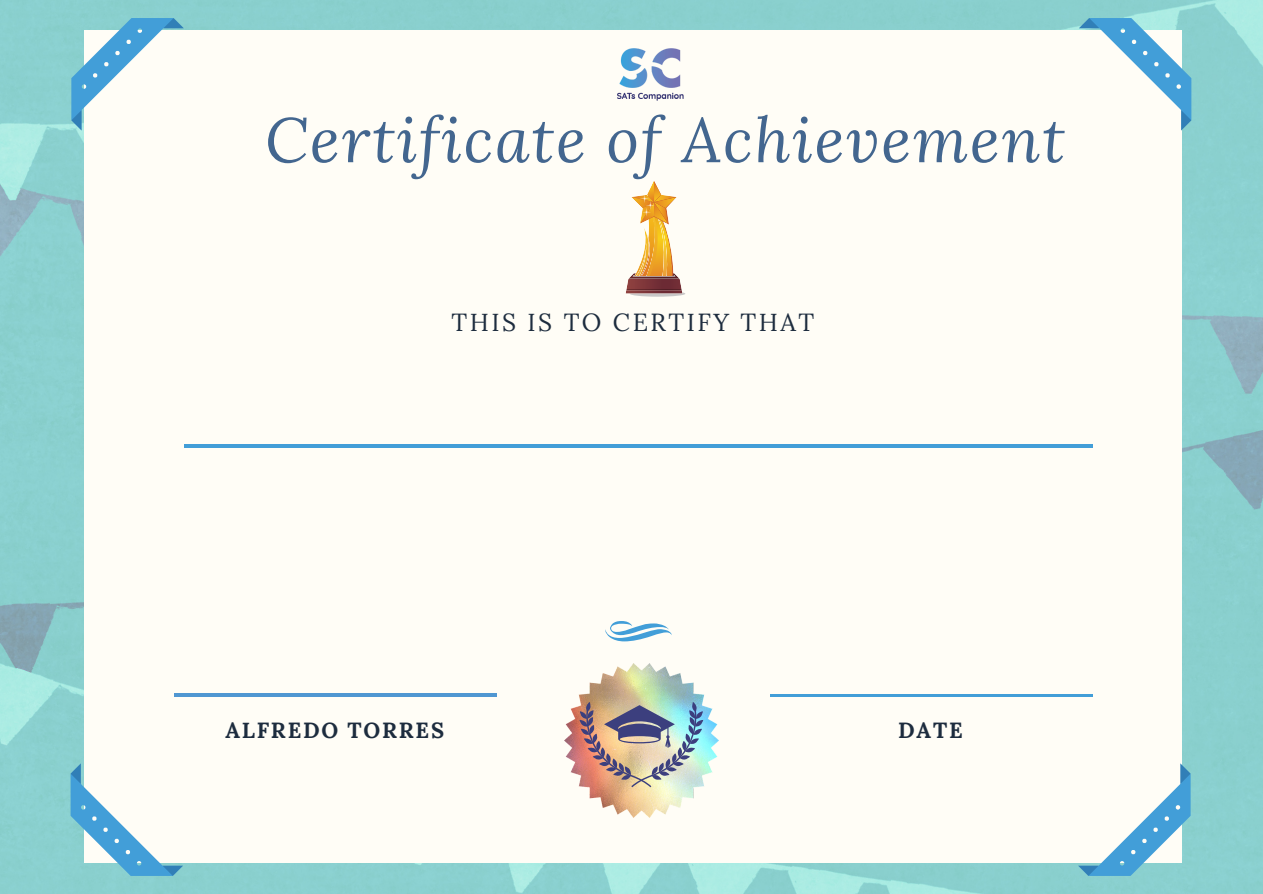
<style>
.page{position:relative;width:1263px;height:894px;background:#fff}
.page>*{position:absolute;margin:0;border:0;box-sizing:border-box;transform-origin:0 0}
.t1{font:italic 62.7px "Lora";letter-spacing:.03em;color:#43668f}
.t2{font:24.75px "Lora";letter-spacing:.1em;color:#1d2c3e}
.t3{font:700 21.9px "Lora";letter-spacing:.08em;color:#1d2c3e}
</style>
<div class="page">
<img style="left:0;top:0;width:1263px;height:893px">
<div style="left:84px;top:30px;width:1098px;height:832px;background:#fffdf6"></div>
<img style="left:564px;top:663px;width:154px;height:153px">
<img style="left:580px;top:701px;width:123px;height:86px">
<svg style="left:605px;top:621px;width:67px;height:20px"></svg>
<hr style="left:770px;top:694px;width:323px;height:2px;background:#429ed8">
<svg style="left:174px;top:693px;width:323px;height:3px"></svg>
<hr style="left:184px;top:444px;width:909px;height:3px;background:#429ed8">
<svg style="left:71px;top:763px;width:112px;height:112px"></svg>
<svg style="left:71px;top:18px;width:113px;height:112px"></svg>
<svg style="left:1079px;top:18px;width:112px;height:112px"></svg>
<svg style="left:1078px;top:763px;width:113px;height:112px"></svg>
<svg style="left:626px;top:181px;width:59px;height:115px"></svg>
<img style="left:617px;top:48px;width:67px;height:53px">
<p class="t1" style="left:265px;top:97px;width:801px">Certificate of Achievement</p>
<p class="t2" style="left:451px;top:306px;width:364px">THIS IS TO CERTIFY THAT</p>
<p class="t3" style="left:225px;top:715px;width:220px">ALFREDO TORRES</p>
<p class="t3" style="left:898px;top:715px;width:66px">DATE</p>
</div>
